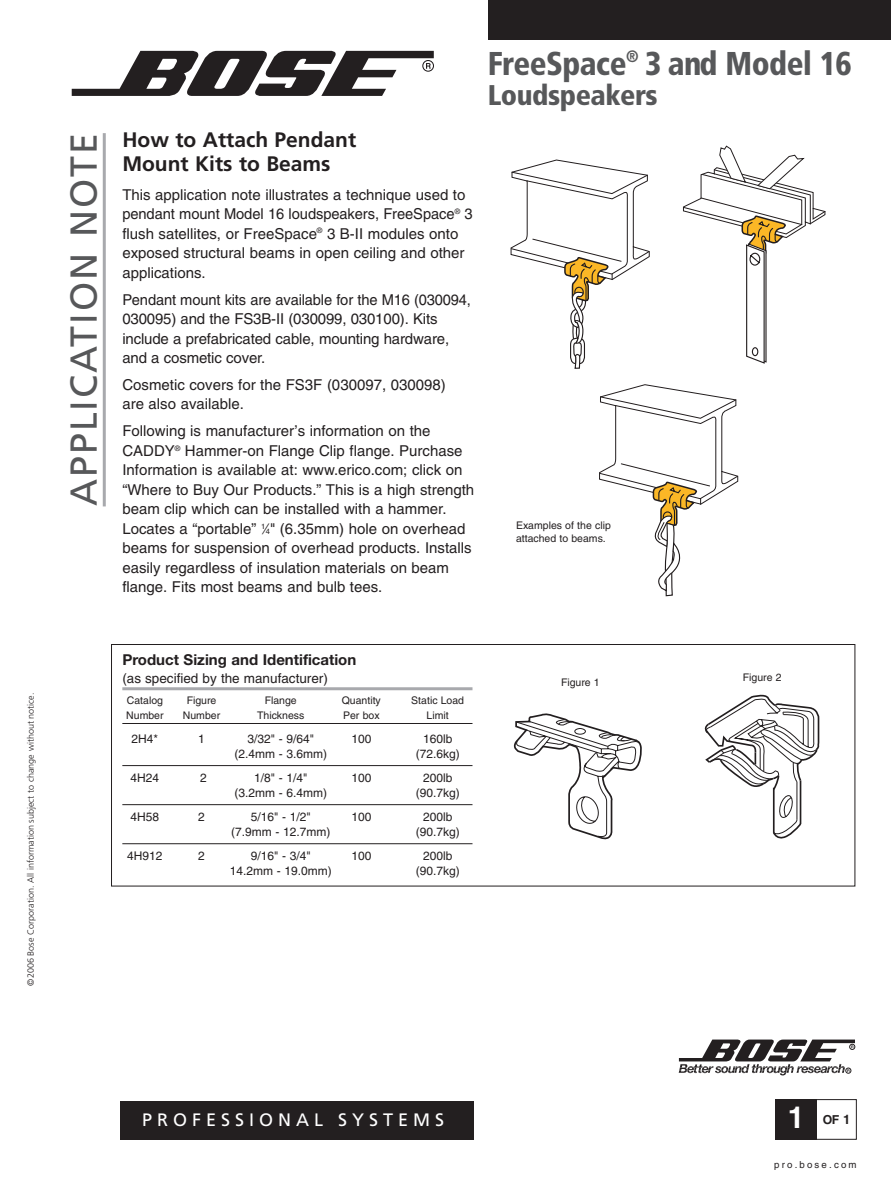
<style>
.page{position:relative;width:891px;height:1188px;background:#fff}
.page>*{position:absolute;margin:0;border:0;box-sizing:border-box;transform-origin:0 0}
.t1{font:37.5px "Frutiger";letter-spacing:.055em;color:#57585a}
.t2{font:900 condensed 33px "Frutiger";letter-spacing:-.015em;color:#57585a;scale:.95 1}
.t3{font:700 30.15px "Helvetica";color:#fff}
.t4{font:900 condensed 28.5px "Frutiger";letter-spacing:-.015em;color:#57585a}
.t5{font:700 21px/24px "Frutiger";color:#231f20}
.t6{font:18px "Frutiger";letter-spacing:.28em;color:#fff}
.t7{font:15px/19.5px "Helvetica";color:#231f20}
.t8{font:700 15px "Helvetica Neue";color:#231f20}
.t9{font:13.5px "Helvetica";color:#231f20}
.t10{font:700 12.3px "Helvetica";color:#231f20}
.t11{font:12px "Helvetica";color:#231f20}
.t12{font:10.5px/12.8px "Helvetica";color:#231f20}
.t13{font:9.75px "Helvetica";letter-spacing:.22em;color:#231f20}
.t14{font:300 9px "Frutiger";color:#231f20}
.s1{font-size:7.5px}
.s2{font-size:13.05px}
</style>
<div class="page">
<svg style="left:72px;top:51px;width:362px;height:45px"></svg>
<hr style="left:103px;top:133px;width:3px;height:373px;background:#a8a9ad">
<div style="left:775px;top:1099px;width:42px;height:41px;background:#231f20"></div>
<div style="left:775px;top:1099px;width:82px;height:41px;border:1px solid #231f20"></div>
<div style="left:121px;top:1101px;width:353px;height:39px;background:#231f20"></div>
<div style="left:488px;top:0;width:403px;height:40px;background:#231f20"></div>
<svg style="left:510px;top:159px;width:140px;height:210px"></svg>
<svg style="left:683px;top:145px;width:143px;height:219px"></svg>
<svg style="left:599px;top:384px;width:140px;height:212px"></svg>
<svg style="left:514px;top:713px;width:128px;height:126px"></svg>
<svg style="left:704px;top:695px;width:115px;height:144px"></svg>
<div style="left:111px;top:644px;width:744px;height:242px;border:1px solid #231f20"></div>
<svg style="left:679px;top:1040px;width:176px;height:35px"></svg>
<hr style="left:122px;top:687px;width:350px;height:3px;background:#a8a9ad">
<hr style="left:122px;top:723px;width:350px;height:1px;background:#231f20">
<hr style="left:122px;top:765px;width:350px;height:1px;background:#231f20">
<hr style="left:122px;top:804px;width:350px;height:1px;background:#231f20">
<hr style="left:122px;top:843px;width:350px;height:1px;background:#231f20">
<p class="t14" style="left:27px;top:986px;width:294px;rotate:-90deg">©2006 Bose Corporation. All information subject to change without notice.</p>
<h1 class="t1" style="left:69px;top:506px;width:375px;rotate:-90deg">APPLICATION NOTE</h1>
<h3 class="t5" style="left:122px;top:129px;width:235px">How to Attach Pendant<br>Mount Kits to Beams</h3>
<p class="t7" style="left:122px;top:186px;width:352px">This application note illustrates a technique used to pendant mount Model 16 loudspeakers, FreeSpace<sup>®</sup> 3 flush satellites, or FreeSpace<sup>®</sup> 3 B-II modules onto exposed structural beams in open ceiling and other applications.</p>
<p class="t7" style="left:122px;top:291px;width:350px">Pendant mount kits are available for the M16 (030094, 030095) and the FS3B-II (030099, 030100). Kits include a prefabricated cable, mounting hardware, and a cosmetic cover.</p>
<p class="t7" style="left:122px;top:376px;width:325px">Cosmetic covers for the FS3F (030097, 030098) are also available.</p>
<p class="t7" style="left:122px;top:423px;width:353px">Following is manufacturer’s information on the CADDY<sup>®</sup> Hammer-on Flange Clip flange. Purchase Information is available at: www.erico.com; click on “Where to Buy Our Products.” This is a high strength beam clip which can be installed with a hammer.<br>Locates a “portable” <sup>1</sup>⁄<span class="s1">4</span>" (6.35mm) hole on overhead beams for suspension of overhead products. Installs easily regardless of insulation materials on beam flange. Fits most beams and bulb tees.</p>
<h2 class="t2" style="left:488px;top:50px;width:385px">FreeSpace<sup>®</sup> 3 and Model 16</h2>
<h3 class="t4" style="left:488px;top:83px;width:171px">Loudspeakers</h3>
<p class="t12" style="left:516px;top:520px;width:96px">Examples of the clip attached to beams.</p>
<p class="t8" style="left:122px;top:654px;width:235px">Product Sizing and Identification</p>
<p class="t9" style="left:122px;top:673px;width:207px">(as specified by the manufacturer)</p>
<p class="t12" style="left:127px;top:695px;width:38px">Catalog</p>
<p class="t12" style="left:187px;top:695px;width:31px">Figure</p>
<p class="t12" style="left:265px;top:695px;width:34px">Flange</p>
<p class="t12" style="left:342px;top:695px;width:41px">Quantity</p>
<p class="t12" style="left:411px;top:695px;width:54px">Static Load</p>
<p class="t12" style="left:126px;top:710px;width:39px">Number</p>
<p class="t12" style="left:183px;top:710px;width:39px">Number</p>
<p class="t12" style="left:257px;top:710px;width:49px">Thickness</p>
<p class="t12" style="left:343px;top:710px;width:38px">Per box</p>
<p class="t12" style="left:427px;top:710px;width:24px">Limit</p>
<p class="t11" style="left:132px;top:734px;width:28px">2H4*</p>
<p class="t11" style="left:198px;top:734px;width:8px">1</p>
<p class="t11" style="left:247px;top:734px;width:68px">3/32" - 9/64"</p>
<p class="t11" style="left:351px;top:734px;width:22px">100</p>
<p class="t11" style="left:423px;top:734px;width:31px">160lb</p>
<p class="t11" style="left:234px;top:749px;width:94px">(2.4mm - 3.6mm)</p>
<p class="t11" style="left:416px;top:749px;width:46px">(72.6kg)</p>
<p class="t11" style="left:131px;top:773px;width:30px">4H24</p>
<p class="t11" style="left:200px;top:773px;width:8px">2</p>
<p class="t11" style="left:254px;top:773px;width:55px">1/8" - 1/4"</p>
<p class="t11" style="left:351px;top:773px;width:22px">100</p>
<p class="t11" style="left:423px;top:773px;width:31px">200lb</p>
<p class="t11" style="left:234px;top:788px;width:94px">(3.2mm - 6.4mm)</p>
<p class="t11" style="left:416px;top:788px;width:46px">(90.7kg)</p>
<p class="t11" style="left:131px;top:812px;width:30px">4H58</p>
<p class="t11" style="left:198px;top:812px;width:8px">2</p>
<p class="t11" style="left:251px;top:812px;width:61px">5/16" - 1/2"</p>
<p class="t11" style="left:351px;top:812px;width:22px">100</p>
<p class="t11" style="left:423px;top:812px;width:31px">200lb</p>
<p class="t11" style="left:231px;top:827px;width:101px">(7.9mm - 12.7mm)</p>
<p class="t11" style="left:416px;top:827px;width:46px">(90.7kg)</p>
<p class="t11" style="left:127px;top:851px;width:37px">4H912</p>
<p class="t11" style="left:198px;top:851px;width:8px">2</p>
<p class="t11" style="left:251px;top:851px;width:61px">9/16" - 3/4"</p>
<p class="t11" style="left:351px;top:851px;width:22px">100</p>
<p class="t11" style="left:423px;top:851px;width:31px">200lb</p>
<p class="t11" style="left:230px;top:866px;width:104px">14.2mm - 19.0mm)</p>
<p class="t11" style="left:416px;top:866px;width:46px">(90.7kg)</p>
<p class="t12" style="left:561px;top:676px;width:40px">Figure 1</p>
<p class="t12" style="left:743px;top:671px;width:40px">Figure 2</p>
<p class="t6" style="left:142px;top:1113px;width:304px">PROFESSIONAL SYSTEMS</p>
<h3 class="t3" style="left:788px;top:1106px;width:18px">1</h3>
<p class="t10" style="left:823px;top:1115px;width:29px">OF <span class="s2">1</span></p>
<p class="t13" style="left:774px;top:1161px;width:84px">pro.bose.com</p>
</div>
